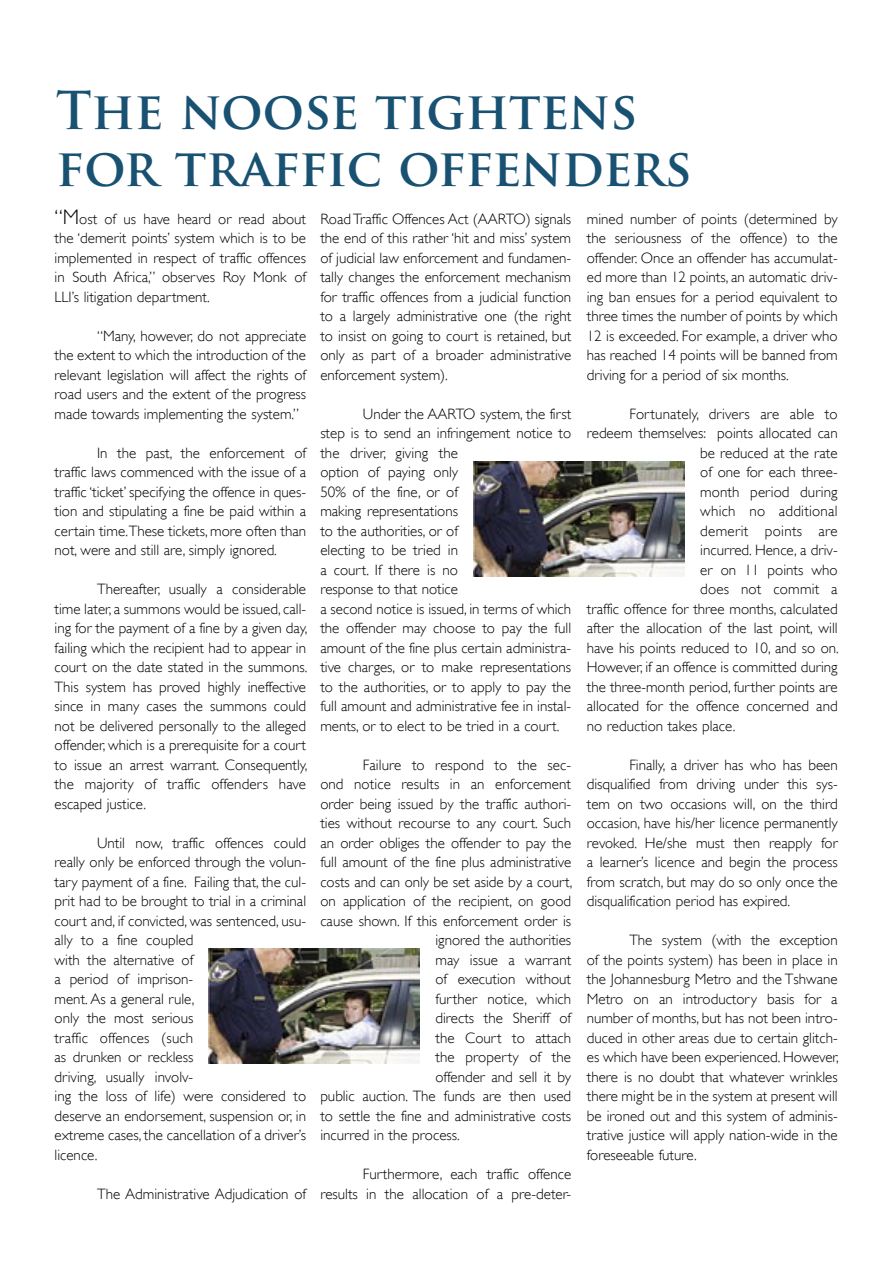
<style>
.page{position:relative;width:893px;height:1263px;background:#fff}
.page>*{position:absolute;margin:0;border:0;box-sizing:border-box;transform-origin:0 0}
.t1{font:700 51px "Trajan Pro";letter-spacing:-.01em;color:#195172}
.text{font:300 15px/19.5px "Gill Sans";color:#000;text-align:justify}
.text-2{font:300 15px "Gill Sans";letter-spacing:.02em;color:#000}
.s1{font-size:21px}
</style>
<div class="page">
<img style="left:473px;top:462px;width:212px;height:114px">
<img style="left:208px;top:948px;width:212px;height:115px">
<p class="t1" style="left:56px;top:79px;width:583px">The noose tightens</p>
<p class="t1" style="left:56px;top:136px;width:637px">for traffic offenders</p>
<p class="text" style="left:55px;top:209px;width:253px"><span class="s1">“M</span>ost of us have heard or read about the ‘demerit points’ system which is to be implemented in respect of traffic offences in South Africa,” observes Roy Monk of LLI’s litigation department.</p>
<p class="text" style="left:55px;top:326px;width:253px;text-indent:43px">“Many, however, do not appreciate the extent to which the introduction of the relevant legislation will affect the rights of road users and the extent of the progress made towards implementing the system.”</p>
<p class="text" style="left:55px;top:443px;width:253px;text-indent:43px">In the past, the enforcement of traffic laws commenced with the issue of a traffic ‘ticket’ specifying the offence in ques&shy;tion and stipulating a fine be paid within a certain time.These tickets, more often than not, were and still are, simply ignored.</p>
<p class="text" style="left:55px;top:579px;width:254px;text-indent:43px">Thereafter, usually a considerable time later, a summons would be issued, call&shy;ing for the payment of a fine by a given day, failing which the recipient had to appear in court on the date stated in the summons.<br>This system has proved highly ineffective since in many cases the summons could not be delivered personally to the alleged offender, which is a prerequisite for a court to issue an arrest warrant. Consequently, the majority of traffic offenders have escaped justice.</p>
<p class="text" style="left:55px;top:833px;width:253px;text-align:left;text-indent:43px">Until now, traffic offences could really only be enforced through the volun&shy;tary payment of a fine. Failing that, the cul&shy;prit had to be brought to trial in a criminal court and, if convicted, was sentenced, usu&shy;ally to a fine coupled<br>with the alternative of<br>a period of imprison-<br>ment. As a general rule,<br>only the most serious<br>traffic offences (such<br>as drunken or reckless<br>driving, usually involv-<br>ing the loss of life) were considered to deserve an endorsement, suspension or, in extreme cases, the cancellation of a driver’s licence.</p>
<p class="text" style="left:97px;top:1184px;width:211px">The Administrative Adjudication of</p>
<p class="text" style="left:320px;top:209px;width:252px">Road Traffic Offences Act (AARTO) signals the end of this rather ‘hit and miss’ system of judicial law enforcement and fundamen&shy;tally changes the enforcement mechanism for traffic offences from a judicial function to a largely administrative one (the right to insist on going to court is retained, but only as part of a broader administrative enforcement system).</p>
<p class="text" style="left:320px;top:404px;width:252px;text-align:left;text-indent:43px">Under the AARTO system, the first step is to send an infringement notice to the driver, giving the<br>option of paying only<br>50% of the fine, or of<br>making representations<br>to the authorities, or of<br>electing to be tried in<br>a court. If there is no<br>response to that notice<br>a second notice is issued, in terms of which the offender may choose to pay the full amount of the fine plus certain administra&shy;tive charges, or to make representations to the authorities, or to apply to pay the full amount and administrative fee in instal&shy;ments, or to elect to be tried in a court.</p>
<p class="text" style="left:363px;top:755px;width:210px">Failure to respond to the sec-</p>
<p class="text" style="left:320px;top:774px;width:252px">ond notice results in an enforcement</p>
<p class="text" style="left:320px;top:794px;width:252px">order being issued by the traffic authori-</p>
<p class="text" style="left:320px;top:813px;width:252px">ties without recourse to any court. Such</p>
<p class="text" style="left:320px;top:833px;width:252px">an order obliges the offender to pay the</p>
<p class="text" style="left:320px;top:852px;width:252px">full amount of the fine plus administrative</p>
<p class="text" style="left:320px;top:872px;width:254px">costs and can only be set aside by a court,</p>
<p class="text" style="left:320px;top:891px;width:252px">on application of the recipient, on good</p>
<p class="text" style="left:320px;top:911px;width:252px">cause shown. If this enforcement order is</p>
<p class="text" style="left:435px;top:930px;width:137px">ignored the authorities</p>
<p class="text" style="left:435px;top:950px;width:137px">may issue a warrant</p>
<p class="text" style="left:435px;top:969px;width:137px">of execution without</p>
<p class="text" style="left:435px;top:989px;width:137px">further notice, which</p>
<p class="text" style="left:435px;top:1008px;width:137px">directs the Sheriff of</p>
<p class="text" style="left:435px;top:1028px;width:137px">the Court to attach</p>
<p class="text" style="left:435px;top:1047px;width:137px">the property of the</p>
<p class="text" style="left:435px;top:1067px;width:137px">offender and sell it by</p>
<p class="text" style="left:320px;top:1086px;width:252px">public auction. The funds are then used</p>
<p class="text" style="left:320px;top:1106px;width:252px">to settle the fine and administrative costs</p>
<p class="text" style="left:320px;top:1125px;width:141px">incurred in the process.</p>
<p class="text" style="left:320px;top:1164px;width:252px;text-align:right">Furthermore, each traffic offence<br>results in the allocation of a pre-deter-</p>
<p class="text" style="left:587px;top:209px;width:252px">mined number of points (determined by the seriousness of the offence) to the offender. Once an offender has accumulat&shy;ed more than 12 points, an automatic driv&shy;ing ban ensues for a period equivalent to three times the number of points by which 12 is exceeded. For example, a driver who has reached 14 points will be banned from driving for a period of six months.</p>
<p class="text" style="left:629px;top:404px;width:210px">Fortunately, drivers are able to</p>
<p class="text" style="left:587px;top:423px;width:252px">redeem themselves: points allocated can</p>
<p class="text" style="left:700px;top:443px;width:139px">be reduced at the rate</p>
<p class="text" style="left:700px;top:462px;width:139px">of one for each three-</p>
<p class="text" style="left:700px;top:482px;width:139px">month period during</p>
<p class="text" style="left:700px;top:501px;width:139px">which no additional</p>
<p class="text-2" style="left:700px;top:522px;width:139px">demerit points are</p>
<p class="text" style="left:700px;top:540px;width:139px">incurred. Hence, a driv-</p>
<p class="text" style="left:700px;top:560px;width:139px">er on 11 points who</p>
<p class="text" style="left:700px;top:579px;width:139px">does not commit a</p>
<p class="text" style="left:587px;top:599px;width:252px">traffic offence for three months, calculated</p>
<p class="text" style="left:587px;top:618px;width:252px">after the allocation of the last point, will</p>
<p class="text" style="left:587px;top:638px;width:254px">have his points reduced to 10, and so on.</p>
<p class="text" style="left:587px;top:657px;width:252px">However, if an offence is committed during</p>
<p class="text" style="left:587px;top:677px;width:252px">the three-month period, further points are</p>
<p class="text" style="left:587px;top:696px;width:252px">allocated for the offence concerned and</p>
<p class="text" style="left:587px;top:716px;width:150px">no reduction takes place.</p>
<p class="text" style="left:587px;top:755px;width:252px;text-indent:43px">Finally, a driver has who has been disqualified from driving under this sys&shy;tem on two occasions will, on the third occasion, have his/her licence permanently revoked. He/she must then reapply for a learner’s licence and begin the process from scratch, but may do so only once the disqualification period has expired.</p>
<p class="text" style="left:587px;top:930px;width:254px;text-indent:43px">The system (with the exception of the points system) has been in place in the Johannesburg Metro and the Tshwane Metro on an introductory basis for a number of months, but has not been intro&shy;duced in other areas due to certain glitch&shy;es which have been experienced. However, there is no doubt that whatever wrinkles there might be in the system at present will be ironed out and this system of adminis&shy;trative justice will apply nation-wide in the foreseeable future.</p>
</div>
